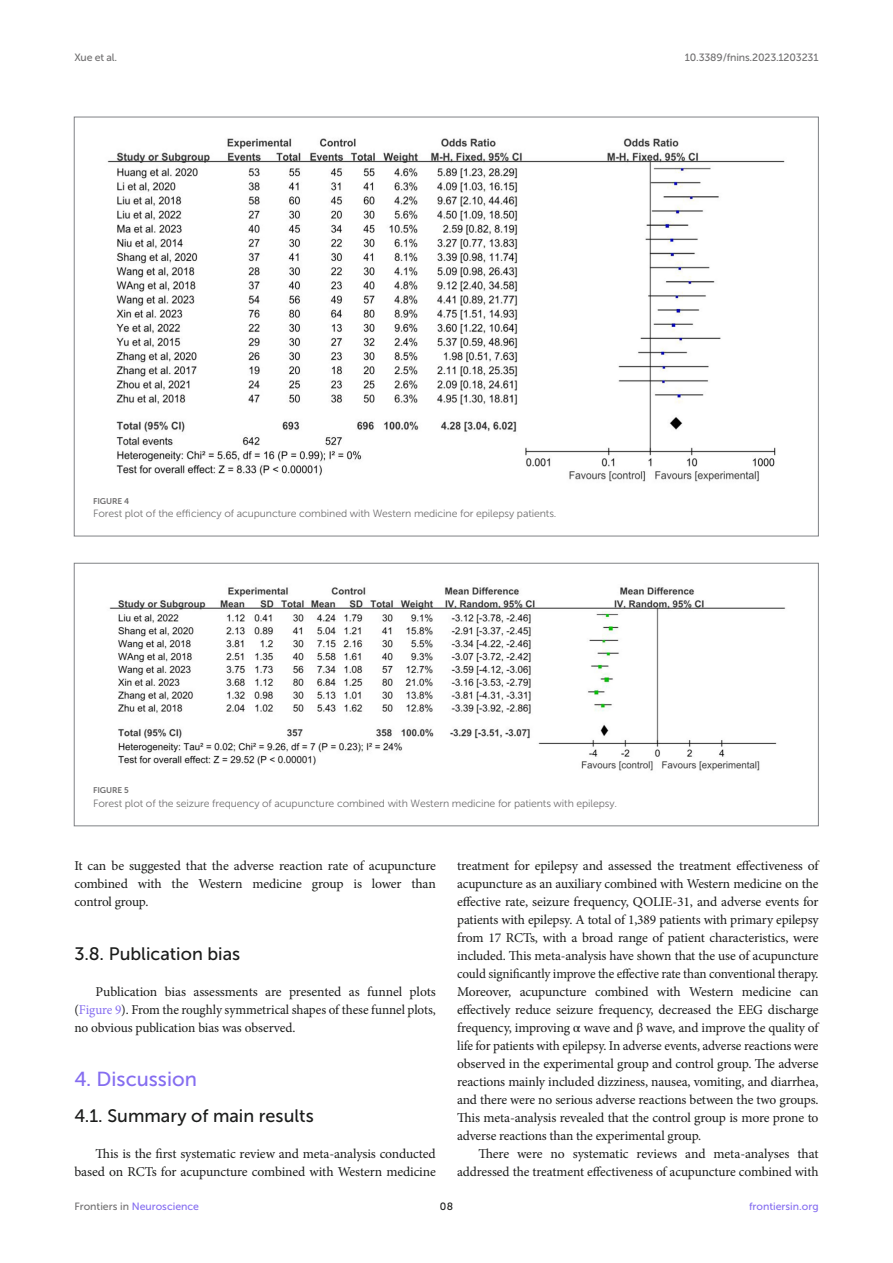
<style>
.page{position:relative;width:893px;height:1263px;background:#fff}
.page>*{position:absolute;margin:0;border:0;box-sizing:border-box;transform-origin:0 0}
.HEAD_1{font:20.25px "Museo Sans 500";color:#856df0}
.HEAD_2_after_HEAD_1{font:18px "Museo Sans 500";color:#1b1c1b}
.HEAD_2{font:18px "Museo Sans 500";color:#1b1c1b}
.TEXT_FLUSH{font:13.5px/18px "Minion Pro";letter-spacing:-.01em;color:#1b1c1b;text-align:justify}
.TEXT{font:13.5px/18px "Minion Pro";letter-spacing:-.005em;color:#1b1c1b;text-align:right}
.FIG_LEG{font:10.5px "Museo Sans 300";letter-spacing:-.01em;color:#706f70}
.t1{font:10.5px "Museo Sans 500";color:#856df0}
.t2{font:10.5px "Museo Sans 500";letter-spacing:-.015em;color:#706f70}
.t3{font:10.5px "Museo Sans 500";color:#1b1c1b}
.FIG_HD{font:8.25px "Museo Sans 700";letter-spacing:-.01em;color:#706f70}
.s1{color:#856df0}
.s2{font-family:"STIX General"}
.s3{color:#706f70}
</style>
<div class="page">
<img style="left:107px;top:138px;width:678px;height:344px">
<img style="left:109px;top:587px;width:677px;height:184px">
<div style="left:74px;top:563px;width:745px;height:263px;border:1px solid #808285"></div>
<p class="t2" style="left:74px;top:51px;width:44px">Xue et al.</p>
<p class="t2" style="left:685px;top:51px;width:135px">10.3389/fnins.2023.1203231</p>
<p class="FIG_HD" style="left:93px;top:496px;width:37px">FIGURE 4</p>
<p class="FIG_LEG" style="left:93px;top:508px;width:465px">Forest plot of the efficiency of acupuncture combined with Western medicine for epilepsy patients.</p>
<p class="FIG_HD" style="left:93px;top:786px;width:37px">FIGURE 5</p>
<p class="FIG_LEG" style="left:93px;top:798px;width:525px">Forest plot of the seizure frequency of acupuncture combined with Western medicine for patients with epilepsy.</p>
<p class="TEXT_FLUSH" style="left:74px;top:857px;width:363px">It can be suggested that the adverse reaction rate of acupuncture combined with the Western medicine group is lower than control group.</p>
<p class="HEAD_2" style="left:74px;top:944px;width:167px">3.8. Publication bias</p>
<p class="TEXT_FLUSH" style="left:74px;top:983px;width:363px;text-indent:21px">Publication bias assessments are presented as funnel plots (<span class="s1">Figure 9</span>). From the roughly symmetrical shapes of these funnel plots, no obvious publication bias was observed.</p>
<p class="HEAD_1" style="left:74px;top:1068px;width:124px">4. Discussion</p>
<p class="HEAD_2_after_HEAD_1" style="left:74px;top:1106px;width:241px">4.1. Summary of main results</p>
<p class="TEXT_FLUSH" style="left:74px;top:1145px;width:363px;text-align:right">This is the first systematic review and meta-analysis conducted based on RCTs for acupuncture combined with Western medicine</p>
<p class="TEXT_FLUSH" style="left:457px;top:857px;width:363px">treatment for epilepsy and assessed the treatment effectiveness of acupuncture as an auxiliary combined with Western medicine on the effective rate, seizure frequency, QOLIE-31, and adverse events for patients with epilepsy. A total of 1,389 patients with primary epilepsy from 17 RCTs, with a broad range of patient characteristics, were included. This meta-analysis have shown that the use of acupuncture could significantly improve the effective rate than conventional therapy.<br>Moreover, acupuncture combined with Western medicine can effectively reduce seizure frequency, decreased the EEG discharge frequency, improving <span class="s2">α</span> wave and <span class="s2">β</span> wave, and improve the quality of life for patients with epilepsy. In adverse events, adverse reactions were observed in the experimental group and control group. The adverse reactions mainly included dizziness, nausea, vomiting, and diarrhea, and there were no serious adverse reactions between the two groups.<br>This meta-analysis revealed that the control group is more prone to adverse reactions than the experimental group.</p>
<p class="TEXT" style="left:457px;top:1145px;width:363px">There were no systematic reviews and meta-analyses that addressed the treatment effectiveness of acupuncture combined with</p>
<p class="t1" style="left:74px;top:1200px;width:126px"><span class="s3">Frontiers in</span> Neuroscience</p>
<p class="t3" style="left:440px;top:1200px;width:15px">08</p>
<p class="t1" style="left:749px;top:1200px;width:71px">frontiersin.org</p>
</div>
